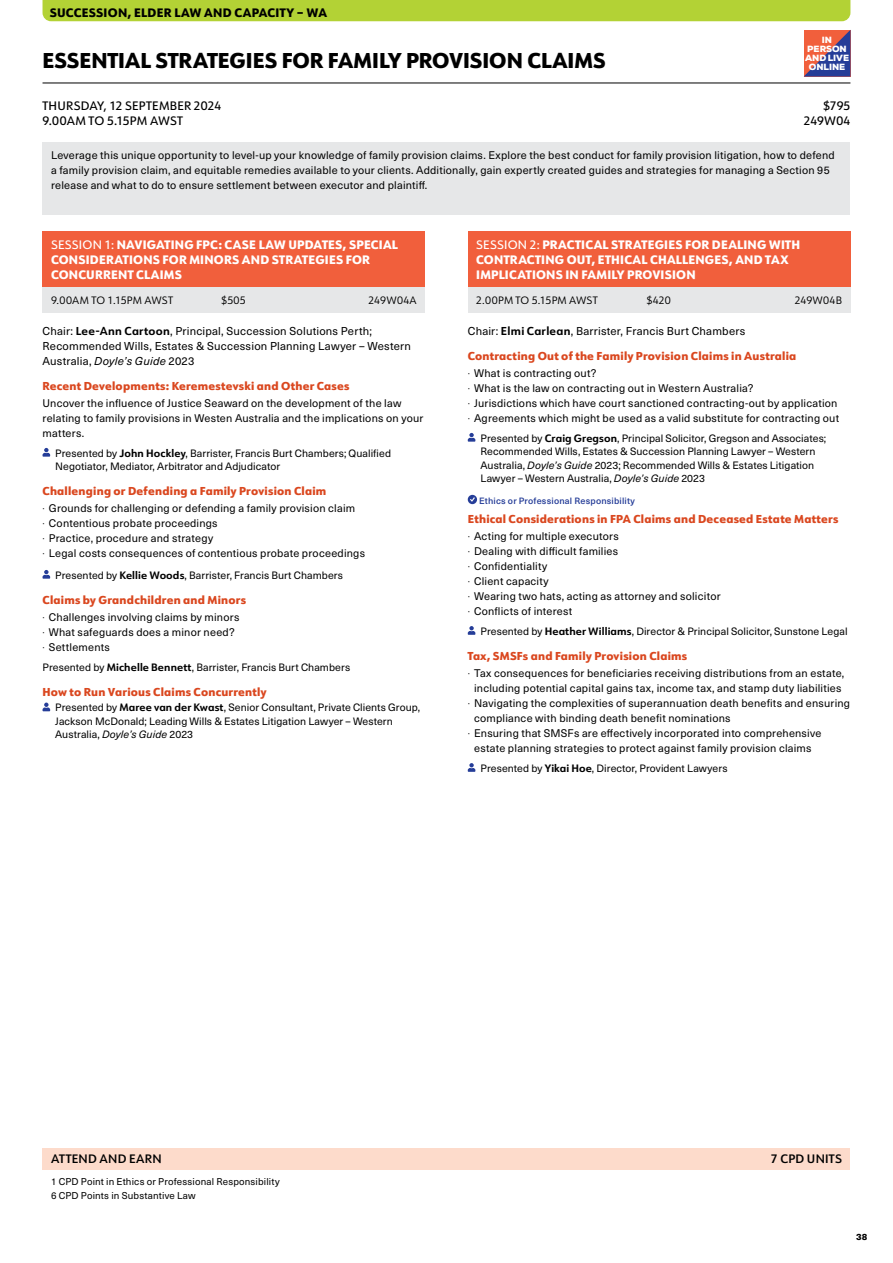
<style>
.page{position:relative;width:893px;height:1263px;background:#fff}
.page>*{position:absolute;margin:0;border:0;box-sizing:border-box;transform-origin:0 0}
.H1_Title_MJ24{font:800 21px "URW Form";letter-spacing:.005em;color:#000}
.Session_Header_White{font:800 12px/15px "URW Form";letter-spacing:.02em;color:#fff}
.H2_Date_MJ24{font:500 12px "URW Form";letter-spacing:.01em;color:#000}
.Practice_Area_and_Juristiction{font:800 12px "URW Form";letter-spacing:.025em;color:#000}
.Attend_and_Earn_Header{font:600 12px "URW Form";letter-spacing:.02em;color:#000}
.In_person_Sub_Header{font:800 11.25px "URW Form";letter-spacing:.02em;color:#da471f}
.Chair_MJ24{font:11.25px/15px "Neue Haas Unica W1 G";letter-spacing:.015em;color:#000}
.Body_MJ24{font:10.8px/15px "Neue Haas Unica W1 G";letter-spacing:.02em;color:#000}
.Body_Last_MJ24{font:10.8px/15px "Neue Haas Unica W1 G";letter-spacing:.02em;color:#000}
.Presented_By_MJ24{font:10.5px/13.5px "Neue Haas Unica W1 G";letter-spacing:.005em;color:#000}
.Session_Date_MJ24{font:10.5px "URW Form";letter-spacing:.01em;color:#000}
.Attend___Earn_Body{font:9.75px "Neue Haas Unica W1 G";letter-spacing:.015em;color:#000}
.In_Person_Skills{font:500 9px "Neue Haas Unica W1 G";letter-spacing:.02em;color:#253d98}
.Online_In_Person_Icons{font:900 9px/9px "Nexa";letter-spacing:-.005em;color:#fff;text-align:center}
.t1{font:800 9px "Neue Haas Unica W1 G";color:#000}
.s1{font-weight:500}
.s2{font-family:"URW Form";font-weight:700}
.s3{font-style:italic}
.s4{font-weight:300}
</style>
<div class="page">
<div style="left:43px;top:0;width:807px;height:21px;background:#b3d235"></div>
<hr style="left:43px;top:83px;width:807px;height:1px;background:#000">
<div style="left:43px;top:142px;width:807px;height:73px;background:#e6e7e8"></div>
<div style="left:43px;top:232px;width:382px;height:56px;background:#f15f3c"></div>
<div style="left:43px;top:288px;width:382px;height:25px;background:#e6e7e8"></div>
<svg style="left:43px;top:448px;width:7px;height:9px"></svg>
<svg style="left:43px;top:570px;width:7px;height:9px"></svg>
<svg style="left:43px;top:702px;width:7px;height:9px"></svg>
<div style="left:468px;top:232px;width:382px;height:56px;background:#f15f3c"></div>
<div style="left:468px;top:288px;width:382px;height:25px;background:#e6e7e8"></div>
<svg style="left:468px;top:433px;width:7px;height:9px"></svg>
<svg style="left:468px;top:495px;width:9px;height:9px"></svg>
<svg style="left:468px;top:626px;width:7px;height:9px"></svg>
<svg style="left:468px;top:763px;width:7px;height:9px"></svg>
<div style="left:43px;top:1148px;width:807px;height:21px;background:#fddbcb"></div>
<svg style="left:804px;top:30px;width:46px;height:47px;background:#8b4e69"></svg>
<p class="Practice_Area_and_Juristiction" style="left:50px;top:4px;width:279px">SUCCESSION, ELDER LAW AND CAPACITY ‒ WA</p>
<p class="H1_Title_MJ24" style="left:43px;top:46px;width:564px">ESSENTIAL STRATEGIES FOR FAMILY PROVISION CLAIMS</p>
<p class="H2_Date_MJ24" style="left:43px;top:97px;width:180px">THURSDAY, 12 SEPTEMBER 2024</p>
<p class="H2_Date_MJ24" style="left:823px;top:97px;width:29px">$795</p>
<p class="H2_Date_MJ24" style="left:43px;top:113px;width:142px">9.00AM TO 5.15PM AWST</p>
<p class="H2_Date_MJ24" style="left:804px;top:113px;width:48px">249W04</p>
<p class="Body_MJ24" style="left:51px;top:147px;width:785px">Leverage this unique opportunity to level-up your knowledge of family provision claims. Explore the best conduct for family provision litigation, how to defend a family provision claim, and equitable remedies available to your clients. Additionally, gain expertly created guides and strategies for managing a Section 95 release and what to do to ensure settlement between executor and plaintiff.</p>
<p class="Online_In_Person_Icons" style="left:805px;top:35px;width:45px">IN<br>PERSON<br>AND LIVE<br>ONLINE</p>
<p class="Session_Header_White" style="left:51px;top:237px;width:348px"><span class="s1">SESSION 1:</span> NAVIGATING FPC: CASE LAW UPDATES, SPECIAL<br>CONSIDERATIONS FOR MINORS AND STRATEGIES FOR<br>CONCURRENT CLAIMS</p>
<p class="Session_Date_MJ24" style="left:51px;top:294px;width:124px">9.00AM TO 1.15PM AWST</p>
<p class="Session_Date_MJ24" style="left:221px;top:294px;width:26px">$505</p>
<p class="Session_Date_MJ24" style="left:368px;top:294px;width:50px">249W04A</p>
<p class="Chair_MJ24" style="left:43px;top:323px;width:370px">Chair: <span class="s2">Lee-Ann Cartoon</span>, Principal, Succession Solutions Perth;<br>Recommended Wills, Estates &amp; Succession Planning Lawyer – Western<br>Australia, <span class="s3">Doyle’s Guide</span> 2023</p>
<p class="In_person_Sub_Header" style="left:43px;top:378px;width:309px">Recent Developments: Keremestevski and Other Cases</p>
<p class="Body_Last_MJ24" style="left:43px;top:395px;width:382px">Uncover the influence of Justice Seaward on the development of the law relating to family provisions in Westen Australia and the implications on your matters.</p>
<p class="Presented_By_MJ24" style="left:55px;top:446px;width:337px">Presented by <span class="s2">John Hockley</span>, Barrister, Francis Burt Chambers; Qualified<br>Negotiator, Mediator, Arbitrator and Adjudicator</p>
<p class="In_person_Sub_Header" style="left:43px;top:483px;width:285px">Challenging or Defending a Family Provision Claim</p>
<p class="Body_MJ24" style="left:43px;top:500px;width:314px"><span class="s4">·</span> Grounds for challenging or defending a family provision claim</p>
<p class="Body_MJ24" style="left:43px;top:515px;width:177px"><span class="s4">·</span> Contentious probate proceedings</p>
<p class="Body_MJ24" style="left:43px;top:530px;width:172px"><span class="s4">·</span> Practice, procedure and strategy</p>
<p class="Body_MJ24" style="left:43px;top:545px;width:324px"><span class="s4">·</span> Legal costs consequences of contentious probate proceedings</p>
<p class="Presented_By_MJ24" style="left:55px;top:568px;width:289px">Presented by <span class="s2">Kellie Woods</span>, Barrister, Francis Burt Chambers</p>
<p class="In_person_Sub_Header" style="left:43px;top:592px;width:205px">Claims by Grandchildren and Minors</p>
<p class="Body_MJ24" style="left:43px;top:609px;width:198px"><span class="s4">·</span> Challenges involving claims by minors</p>
<p class="Body_MJ24" style="left:43px;top:624px;width:194px"><span class="s4">·</span> What safeguards does a minor need?</p>
<p class="Body_MJ24" style="left:43px;top:639px;width:69px"><span class="s4">·</span> Settlements</p>
<p class="Presented_By_MJ24" style="left:43px;top:660px;width:309px">Presented by <span class="s2">Michelle Bennett</span>, Barrister, Francis Burt Chambers</p>
<p class="In_person_Sub_Header" style="left:43px;top:684px;width:226px">How to Run Various Claims Concurrently</p>
<p class="Presented_By_MJ24" style="left:55px;top:700px;width:366px">Presented by <span class="s2">Maree van der Kwast</span>, Senior Consultant, Private Clients Group,<br>Jackson McDonald; Leading Wills &amp; Estates Litigation Lawyer – Western<br>Australia, <span class="s3">Doyle’s Guide</span> 2023</p>
<p class="Session_Header_White" style="left:476px;top:237px;width:325px"><span class="s1">SESSION 2:</span> PRACTICAL STRATEGIES FOR DEALING WITH<br>CONTRACTING OUT, ETHICAL CHALLENGES, AND TAX<br>IMPLICATIONS IN FAMILY PROVISION</p>
<p class="Session_Date_MJ24" style="left:476px;top:294px;width:123px">2.00PM TO 5.15PM AWST</p>
<p class="Session_Date_MJ24" style="left:646px;top:294px;width:26px">$420</p>
<p class="Session_Date_MJ24" style="left:795px;top:294px;width:49px">249W04B</p>
<p class="Chair_MJ24" style="left:468px;top:323px;width:279px">Chair: <span class="s2">Elmi Carlean</span>, Barrister, Francis Burt Chambers</p>
<p class="In_person_Sub_Header" style="left:468px;top:348px;width:330px">Contracting Out of the Family Provision Claims in Australia</p>
<p class="Body_MJ24" style="left:468px;top:365px;width:130px"><span class="s4">·</span> What is contracting out?</p>
<p class="Body_MJ24" style="left:468px;top:380px;width:287px"><span class="s4">·</span> What is the law on contracting out in Western Australia?</p>
<p class="Body_MJ24" style="left:468px;top:395px;width:371px"><span class="s4">·</span> Jurisdictions which have court sanctioned contracting-out by application</p>
<p class="Body_MJ24" style="left:468px;top:410px;width:373px"><span class="s4">·</span> Agreements which might be used as a valid substitute for contracting out</p>
<p class="Presented_By_MJ24" style="left:480px;top:431px;width:347px">Presented by <span class="s2">Craig Gregson</span>, Principal Solicitor, Gregson and Associates; Recommended Wills, Estates &amp; Succession Planning Lawyer – Western Australia, <span class="s3">Doyle’s Guide</span> 2023; Recommended Wills &amp; Estates Litigation Lawyer – Western Australia, <span class="s3">Doyle’s Guide</span> 2023</p>
<p class="In_Person_Skills" style="left:479px;top:494px;width:157px">Ethics or Professional Responsibility</p>
<p class="In_person_Sub_Header" style="left:468px;top:511px;width:372px">Ethical Considerations in FPA Claims and Deceased Estate Matters</p>
<p class="Body_MJ24" style="left:468px;top:528px;width:153px"><span class="s4">·</span> Acting for multiple executors</p>
<p class="Body_MJ24" style="left:468px;top:543px;width:152px"><span class="s4">·</span> Dealing with difficult families</p>
<p class="Body_MJ24" style="left:468px;top:558px;width:81px"><span class="s4">·</span> Confidentiality</p>
<p class="Body_MJ24" style="left:468px;top:573px;width:82px"><span class="s4">·</span> Client capacity</p>
<p class="Body_MJ24" style="left:468px;top:588px;width:254px"><span class="s4">·</span> Wearing two hats, acting as attorney and solicitor</p>
<p class="Body_MJ24" style="left:468px;top:603px;width:106px"><span class="s4">·</span> Conflicts of interest</p>
<p class="Presented_By_MJ24" style="left:480px;top:624px;width:369px">Presented by <span class="s2">Heather Williams</span>, Director &amp; Principal Solicitor, Sunstone Legal</p>
<p class="In_person_Sub_Header" style="left:468px;top:648px;width:221px">Tax, SMSFs and Family Provision Claims</p>
<p class="Body_MJ24" style="left:468px;top:665px;width:378px;text-align:center"><span class="s4">·</span> Tax consequences for beneficiaries receiving distributions from an estate, including potential capital gains tax, income tax, and stamp duty liabilities</p>
<p class="Body_MJ24" style="left:474px;top:695px;width:378px;text-indent:-6px"><span class="s4">·</span> Navigating the complexities of superannuation death benefits and ensuring compliance with binding death benefit nominations</p>
<p class="Body_MJ24" style="left:468px;top:725px;width:355px;text-align:center"><span class="s4">·</span> Ensuring that SMSFs are effectively incorporated into comprehensive estate planning strategies to protect against family provision claims</p>
<p class="Presented_By_MJ24" style="left:480px;top:761px;width:249px">Presented by <span class="s2">Yikai Hoe</span>, Director, Provident Lawyers</p>
<p class="Attend_and_Earn_Header" style="left:51px;top:1151px;width:112px">ATTEND AND EARN</p>
<p class="Attend_and_Earn_Header" style="left:771px;top:1151px;width:73px">7 CPD UNITS</p>
<p class="Attend___Earn_Body" style="left:51px;top:1174px;width:230px">1 CPD Point in Ethics or Professional Responsibility</p>
<p class="Attend___Earn_Body" style="left:51px;top:1188px;width:146px">6 CPD Points in Substantive Law</p>
<p class="t1" style="left:856px;top:1230px;width:13px">38</p>
</div>
